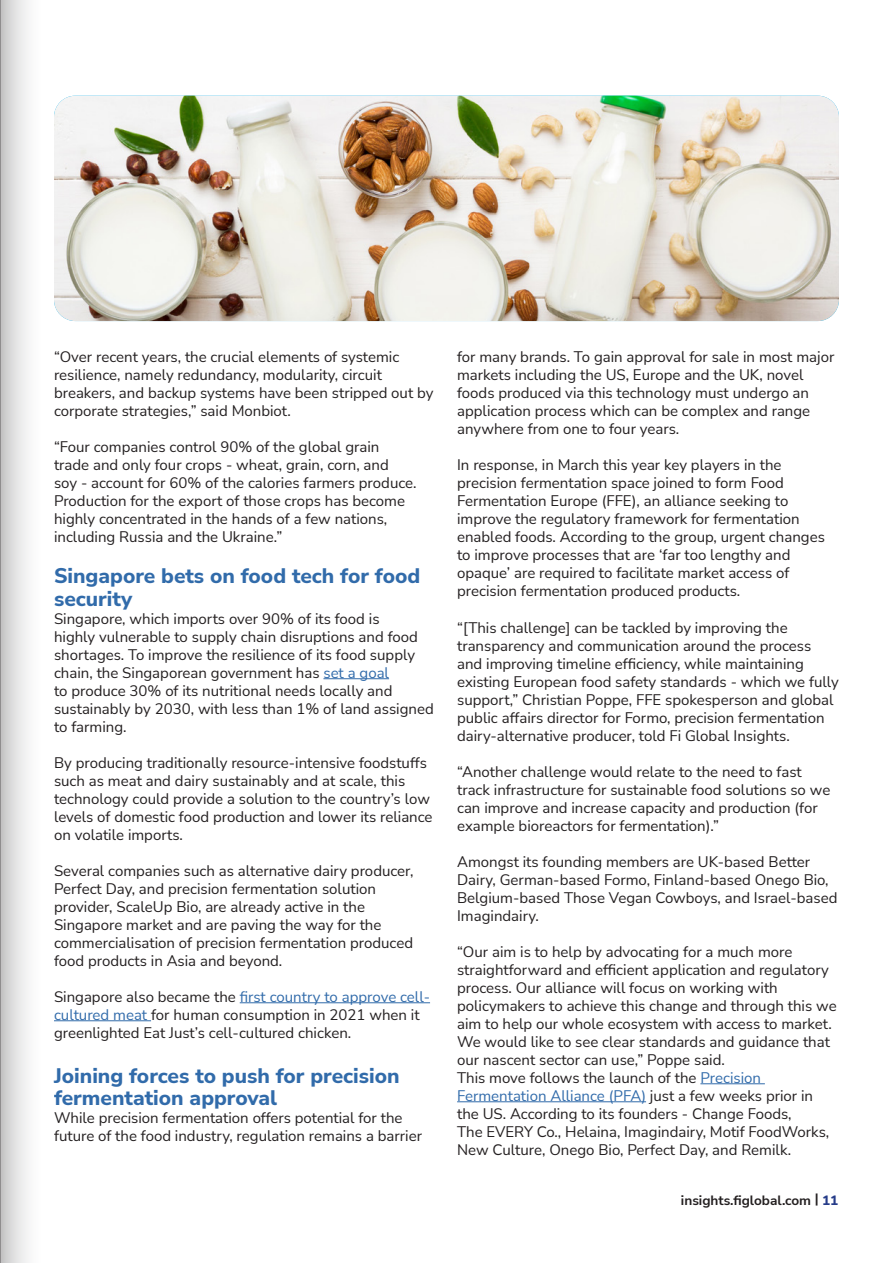
<style>
.page{position:relative;width:893px;height:1263px;background:#fff}
.page>*{position:absolute;margin:0;border:0;box-sizing:border-box;transform-origin:0 0}
.t1{font:800 21px/22.5px "Nunito Sans";color:#316baa}
.t2{font:15px/18px "Nunito Sans";color:#231f20}
.t3{font:700 13.5px "Nunito Sans";color:#231f20}
.s1{color:#316baa}
.s2{font-weight:800;color:#263c89}
</style>
<div class="page">
<hr style="left:323px;top:678px;width:66px;height:1px;background:#316baa">
<hr style="left:240px;top:1002px;width:190px;height:1px;background:#316baa">
<hr style="left:54px;top:1020px;width:97px;height:1px;background:#316baa">
<hr style="left:700px;top:1083px;width:65px;height:1px;background:#316baa">
<hr style="left:457px;top:1101px;width:189px;height:1px;background:#316baa">
<img style="left:54px;top:96px;width:785px;height:225px">
<svg style="left:1px;top:0;width:27px;height:1263px"></svg>
<hr style="left:0;top:0;width:1px;height:1263px;background:#8f8d8e">
<p class="t2" style="left:54px;top:348px;width:381px">“Over recent years, the crucial elements of systemic resilience, namely redundancy, modularity, circuit breakers, and backup systems have been stripped out by corporate strategies,” said Monbiot.</p>
<p class="t2" style="left:54px;top:438px;width:364px">“Four companies control 90% of the global grain trade and only four crops - wheat, grain, corn, and<br>soy - account for 60% of the calories farmers produce.<br>Production for the export of those crops has become highly concentrated in the hands of a few nations, including Russia and the Ukraine.”</p>
<p class="t1" style="left:54px;top:564px;width:368px">Singapore bets on food tech for food security</p>
<p class="t2" style="left:54px;top:609px;width:381px">Singapore, which imports over 90% of its food is<br>highly vulnerable to supply chain disruptions and food shortages. To improve the resilience of its food supply chain, the Singaporean government has <span class="s1">set a goal<br></span>to produce 30% of its nutritional needs locally and sustainably by 2030, with less than 1% of land assigned to farming.</p>
<p class="t2" style="left:54px;top:753px;width:380px">By producing traditionally resource-intensive foodstuffs such as meat and dairy sustainably and at scale, this technology could provide a solution to the country’s low levels of domestic food production and lower its reliance on volatile imports.</p>
<p class="t2" style="left:54px;top:861px;width:361px">Several companies such as alternative dairy producer, Perfect Day, and precision fermentation solution provider, ScaleUp Bio, are already active in the Singapore market and are paving the way for the commercialisation of precision fermentation produced food products in Asia and beyond.</p>
<p class="t2" style="left:54px;top:987px;width:378px">Singapore also became the <span class="s1">first country to approve cell&shy;cultured meat</span> for human consumption in 2021 when it greenlighted Eat Just’s cell-cultured chicken.</p>
<p class="t1" style="left:54px;top:1063px;width:347px">Joining forces to push for precision fermentation approval</p>
<p class="t2" style="left:54px;top:1108px;width:370px">While precision fermentation offers potential for the future of the food industry, regulation remains a barrier</p>
<p class="t2" style="left:457px;top:348px;width:379px">for many brands. To gain approval for sale in most major markets including the US, Europe and the UK, novel foods produced via this technology must undergo an application process which can be complex and range anywhere from one to four years.</p>
<p class="t2" style="left:457px;top:456px;width:369px">In response, in March this year key players in the precision fermentation space joined to form Food Fermentation Europe (FFE), an alliance seeking to improve the regulatory framework for fermentation enabled foods. According to the group, urgent changes to improve processes that are ‘far too lengthy and opaque’ are required to facilitate market access of precision fermentation produced products.</p>
<p class="t2" style="left:457px;top:618px;width:383px">“[This challenge] can be tackled by improving the transparency and communication around the process and improving timeline efficiency, while maintaining existing European food safety standards - which we fully support,” Christian Poppe, FFE spokesperson and global public affairs director for Formo, precision fermentation dairy-alternative producer, told Fi Global Insights.</p>
<p class="t2" style="left:457px;top:762px;width:375px">“Another challenge would relate to the need to fast track infrastructure for sustainable food solutions so we can improve and increase capacity and production (for example bioreactors for fermentation).”</p>
<p class="t2" style="left:457px;top:852px;width:382px">Amongst its founding members are UK-based Better Dairy, German-based Formo, Finland-based Onego Bio, Belgium-based Those Vegan Cowboys, and Israel-based Imagindairy.</p>
<p class="t2" style="left:457px;top:942px;width:381px">“Our aim is to help by advocating for a much more straightforward and efficient application and regulatory process. Our alliance will focus on working with policymakers to achieve this change and through this we aim to help our whole ecosystem with access to market.<br>We would like to see clear standards and guidance that our nascent sector can use,” Poppe said.</p>
<p class="t2" style="left:457px;top:1068px;width:358px">This move follows the launch of the <span class="s1">Precision<br>Fermentation Alliance (PFA)</span> just a few weeks prior in</p>
<p class="t2" style="left:457px;top:1104px;width:336px">the US. According to its founders - Change Foods,</p>
<p class="t2" style="left:457px;top:1122px;width:374px">The EVERY Co., Helaina, Imagindairy, Motif FoodWorks,<br>New Culture, Onego Bio, Perfect Day, and Remilk.</p>
<p class="t3" style="left:681px;top:1190px;width:159px">insights.figlobal.com | <span class="s2">11</span></p>
</div>
